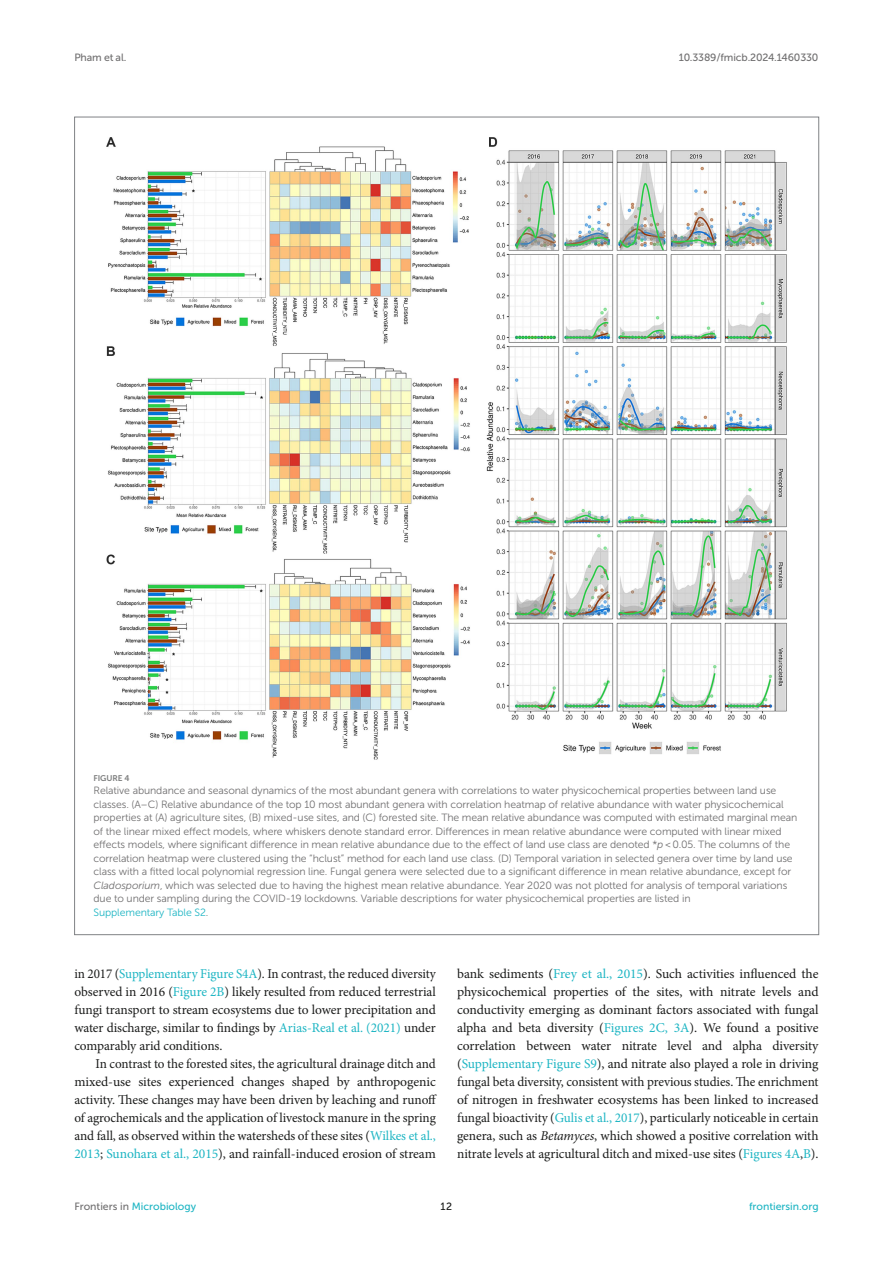
<style>
.page{position:relative;width:893px;height:1263px;background:#fff}
.page>*{position:absolute;margin:0;border:0;box-sizing:border-box;transform-origin:0 0}
.TEXT{font:13.5px/18px "Minion Pro";letter-spacing:-.005em;color:#1b1c1b;text-align:justify}
.TEXT_FLUSH{font:13.5px/18px "Minion Pro";letter-spacing:-.005em;color:#1b1c1b;text-align:justify}
.FIG_LEG{font:10.5px/13.5px "Museo Sans 300";letter-spacing:-.01em;color:#706f70}
.t1{font:10.5px "Museo Sans 500";color:#1db5c3}
.t2{font:10.5px "Museo Sans 500";letter-spacing:-.015em;color:#706f70}
.t3{font:10.5px "Museo Sans 500";color:#1b1c1b}
.FIG_HD{font:8.25px "Museo Sans 700";letter-spacing:-.01em;color:#7e7f7f}
.s1{font-style:italic}
.s2{color:#1db5c3}
.s3{color:#706f70}
</style>
<div class="page">
<img style="left:106px;top:137px;width:681px;height:623px">
<p class="t2" style="left:74px;top:51px;width:53px">Pham et al.</p>
<p class="t2" style="left:679px;top:51px;width:141px">10.3389/fmicb.2024.1460330</p>
<p class="FIG_HD" style="left:94px;top:773px;width:37px">FIGURE 4</p>
<p class="FIG_LEG" style="left:94px;top:784px;width:705px">Relative abundance and seasonal dynamics of the most abundant genera with correlations to water physicochemical properties between land use classes. (A–C) Relative abundance of the top 10 most abundant genera with correlation heatmap of relative abundance with water physicochemical properties at (A) agriculture sites, (B) mixed-use sites, and (C) forested site. The mean relative abundance was computed with estimated marginal mean of the linear mixed effect models, where whiskers denote standard error. Differences in mean relative abundance were computed with linear mixed effects models, where significant difference in mean relative abundance due to the effect of land use class are denoted *<span class="s1">p</span> &lt; 0.05. The columns of the correlation heatmap were clustered using the “hclust” method for each land use class. (D) Temporal variation in selected genera over time by land use class with a fitted local polynomial regression line. Fungal genera were selected due to a significant difference in mean relative abundance, except for <span class="s1">Cladosporium</span>, which was selected due to having the highest mean relative abundance. Year 2020 was not plotted for analysis of temporal variations due to under sampling during the COVID-19 lockdowns. Variable descriptions for water physicochemical properties are listed in<br><span class="s2">Supplementary Table S2</span>.</p>
<p class="TEXT_FLUSH" style="left:74px;top:965px;width:363px">in 2017 (<span class="s2">Supplementary Figure S4A</span>). In contrast, the reduced diversity observed in 2016 (<span class="s2">Figure 2B</span>) likely resulted from reduced terrestrial fungi transport to stream ecosystems due to lower precipitation and water discharge, similar to findings by <span class="s2">Arias-Real et al. (2021)</span> under comparably arid conditions.</p>
<p class="TEXT" style="left:74px;top:1055px;width:364px;text-indent:21px">In contrast to the forested sites, the agricultural drainage ditch and mixed-use sites experienced changes shaped by anthropogenic activity. These changes may have been driven by leaching and runoff of agrochemicals and the application of livestock manure in the spring and fall, as observed within the watersheds of these sites (<span class="s2">Wilkes et al., 2013</span>; <span class="s2">Sunohara et al., 2015</span>), and rainfall-induced erosion of stream</p>
<p class="TEXT" style="left:457px;top:965px;width:363px">bank sediments (<span class="s2">Frey et al., 2015</span>). Such activities influenced the physicochemical properties of the sites, with nitrate levels and conductivity emerging as dominant factors associated with fungal alpha and beta diversity (<span class="s2">Figures 2C, 3A</span>). We found a positive correlation between water nitrate level and alpha diversity (<span class="s2">Supplementary Figure S9</span>), and nitrate also played a role in driving fungal beta diversity, consistent with previous studies. The enrichment of nitrogen in freshwater ecosystems has been linked to increased fungal bioactivity (<span class="s2">Gulis et al., 2017</span>), particularly noticeable in certain genera, such as <span class="s1">Betamyces</span>, which showed a positive correlation with nitrate levels at agricultural ditch and mixed-use sites (<span class="s2">Figures 4A</span>,<span class="s2">B</span>).</p>
<p class="t1" style="left:74px;top:1200px;width:123px"><span class="s3">Frontiers in</span> Microbiology</p>
<p class="t3" style="left:441px;top:1200px;width:13px">12</p>
<p class="t1" style="left:749px;top:1200px;width:71px">frontiersin.org</p>
</div>
